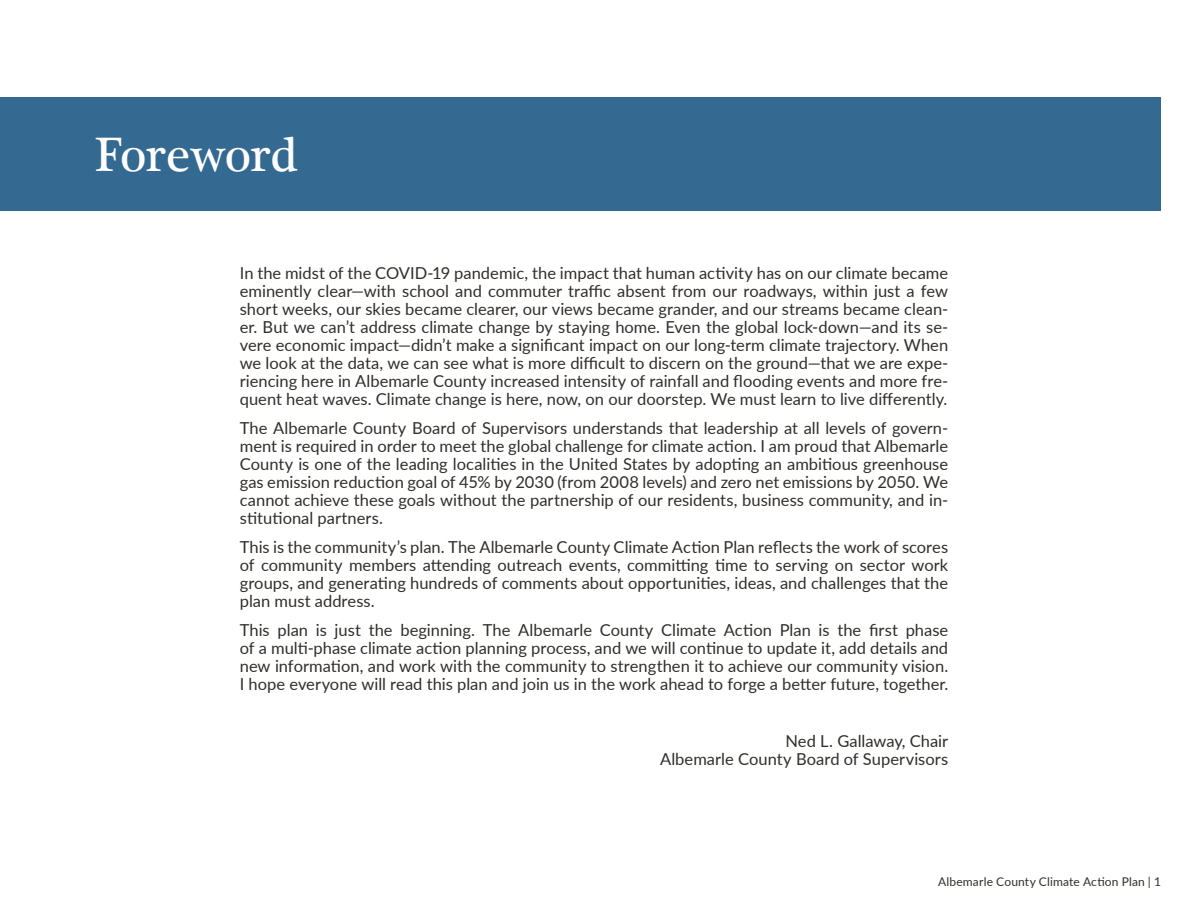
<style>
.page{position:relative;width:1188px;height:918px;background:#fff}
.page>*{position:absolute;margin:0;border:0;box-sizing:border-box;transform-origin:0 0}
.Content_Section_Titl{font:49.5px "Plantagenet Cherokee";letter-spacing:-.01em;color:#fff}
.t1{font:16.5px/18px "Lato";color:#312e2a;text-align:justify}
.t2{font:12px "Lato";letter-spacing:.015em;color:#312e2a}
</style>
<div class="page">
<div style="left:0;top:97px;width:1161px;height:114px;background:#346992"></div>
<p class="Content_Section_Titl" style="left:94px;top:124px;width:205px">Foreword</p>
<p class="t1" style="left:240px;top:264px;width:710px">In the midst of the COVID-19 pandemic, the impact that human activity has on our climate became eminently clear—with school and commuter traffic absent from our roadways, within just a few short weeks, our skies became clearer, our views became grander, and our streams became clean&shy;er. But we can’t address climate change by staying home. Even the global lock-down—and its se&shy;vere economic impact—didn’t make a significant impact on our long-term climate trajectory. When we look at the data, we can see what is more difficult to discern on the ground—that we are expe&shy;riencing here in Albemarle County increased intensity of rainfall and flooding events and more fre&shy;quent heat waves. Climate change is here, now, on our doorstep. We must learn to live differently.</p>
<p class="t1" style="left:240px;top:418px;width:710px">The Albemarle County Board of Supervisors understands that leadership at all levels of govern&shy;ment is required in order to meet the global challenge for climate action. I am proud that Albemarle County is one of the leading localities in the United States by adopting an ambitious greenhouse gas emission reduction goal of 45% by 2030 (from 2008 levels) and zero net emissions by 2050. We cannot achieve these goals without the partnership of our residents, business community, and in&shy;stitutional partners.</p>
<p class="t1" style="left:240px;top:537px;width:710px">This is the community’s plan. The Albemarle County Climate Action Plan reflects the work of scores of community members attending outreach events, committing time to serving on sector work groups, and generating hundreds of comments about opportunities, ideas, and challenges that the plan must address.</p>
<p class="t1" style="left:240px;top:620px;width:710px">This plan is just the beginning. The Albemarle County Climate Action Plan is the first phase of a multi-phase climate action planning process, and we will continue to update it, add details and new information, and work with the community to strengthen it to achieve our community vision.<br>I hope everyone will read this plan and join us in the work ahead to forge a better future, together.</p>
<p class="t1" style="left:785px;top:732px;width:164px">Ned L. Gallaway, Chair</p>
<p class="t1" style="left:660px;top:750px;width:290px">Albemarle County Board of Supervisors</p>
<p class="t2" style="left:938px;top:873px;width:224px">Albemarle County Climate Action Plan | 1</p>
</div>
